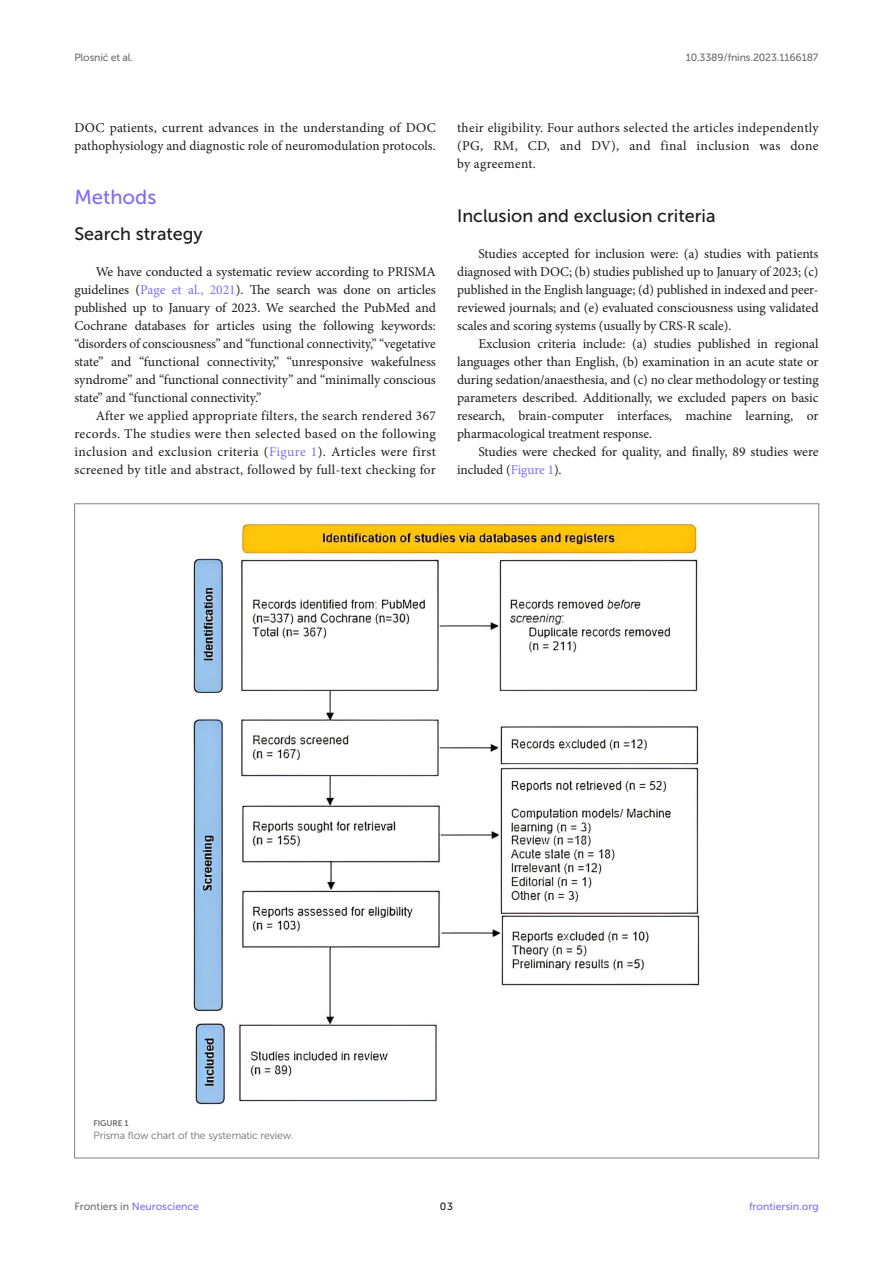
<style>
.page{position:relative;width:893px;height:1263px;background:#fff}
.page>*{position:absolute;margin:0;border:0;box-sizing:border-box;transform-origin:0 0}
.HEAD_1{font:20.25px "Museo Sans 500";color:#856df0}
.HEAD_2{font:18px "Museo Sans 500";color:#1b1c1b}
.HEAD_2_after_HEAD_1{font:18px "Museo Sans 500";color:#1b1c1b}
.TEXT{font:13.5px/18px "Minion Pro";letter-spacing:.005em;color:#1b1c1b;text-align:justify}
.TEXT_FLUSH{font:13.5px/18px "Minion Pro";letter-spacing:-.005em;color:#1b1c1b;text-align:justify}
.t1{font:10.5px "Museo Sans 500";letter-spacing:-.015em;color:#706f70}
.t2{font:10.5px "Museo Sans 500";color:#856df0}
.FIG_LEG{font:10.5px "Museo Sans 300";letter-spacing:-.01em;color:#706f70}
.t3{font:10.5px "Museo Sans 500";color:#1b1c1b}
.FIG_HD{font:8.25px "Museo Sans 700";letter-spacing:-.01em;color:#706f70}
.s1{color:#856df0}
.s2{color:#706f70}
</style>
<div class="page">
<img style="left:193px;top:524px;width:507px;height:581px">
<p class="t1" style="left:74px;top:51px;width:60px">Plosnić et al.</p>
<p class="t1" style="left:686px;top:51px;width:134px">10.3389/fnins.2023.1166187</p>
<p class="TEXT" style="left:74px;top:119px;width:363px">DOC patients, current advances in the understanding of DOC pathophysiology and diagnostic role of neuromodulation protocols.</p>
<p class="HEAD_1" style="left:74px;top:186px;width:84px">Methods</p>
<p class="HEAD_2_after_HEAD_1" style="left:74px;top:224px;width:130px">Search strategy</p>
<p class="TEXT_FLUSH" style="left:74px;top:263px;width:363px;text-indent:21px">We have conducted a systematic review according to PRISMA guidelines (<span class="s1">Page et al., 2021</span>). The search was done on articles published up to January of 2023. We searched the PubMed and Cochrane databases for articles using the following keywords: “disorders of consciousness” and “functional connectivity,” “vegetative state” and “functional connectivity,” “unresponsive wakefulness syndrome” and “functional connectivity” and “minimally conscious state” and “functional connectivity.”</p>
<p class="TEXT" style="left:74px;top:407px;width:363px;text-indent:21px">After we applied appropriate filters, the search rendered 367 records. The studies were then selected based on the following inclusion and exclusion criteria (<span class="s1">Figure 1</span>). Articles were first screened by title and abstract, followed by full-text checking for</p>
<p class="TEXT" style="left:457px;top:119px;width:363px">their eligibility. Four authors selected the articles independently (PG, RM, CD, and DV), and final inclusion was done by agreement.</p>
<p class="HEAD_2" style="left:457px;top:206px;width:260px">Inclusion and exclusion criteria</p>
<p class="TEXT_FLUSH" style="left:457px;top:245px;width:363px;text-indent:21px">Studies accepted for inclusion were: (a) studies with patients diagnosed with DOC; (b) studies published up to January of 2023; (c) published in the English language; (d) published in indexed and peer&shy;reviewed journals; and (e) evaluated consciousness using validated scales and scoring systems (usually by CRS-R scale).</p>
<p class="TEXT" style="left:457px;top:335px;width:363px;text-indent:21px">Exclusion criteria include: (a) studies published in regional languages other than English, (b) examination in an acute state or during sedation/anaesthesia, and (c) no clear methodology or testing parameters described. Additionally, we excluded papers on basic research, brain-computer interfaces, machine learning, or pharmacological treatment response.</p>
<p class="TEXT" style="left:457px;top:443px;width:363px;text-indent:21px">Studies were checked for quality, and finally, 89 studies were included (<span class="s1">Figure 1</span>).</p>
<p class="FIG_HD" style="left:94px;top:1118px;width:37px">FIGURE 1</p>
<p class="FIG_LEG" style="left:94px;top:1130px;width:202px">Prisma flow chart of the systematic review.</p>
<p class="t2" style="left:74px;top:1200px;width:126px"><span class="s2">Frontiers in</span> Neuroscience</p>
<p class="t3" style="left:440px;top:1200px;width:15px">03</p>
<p class="t2" style="left:749px;top:1200px;width:71px">frontiersin.org</p>
</div>
